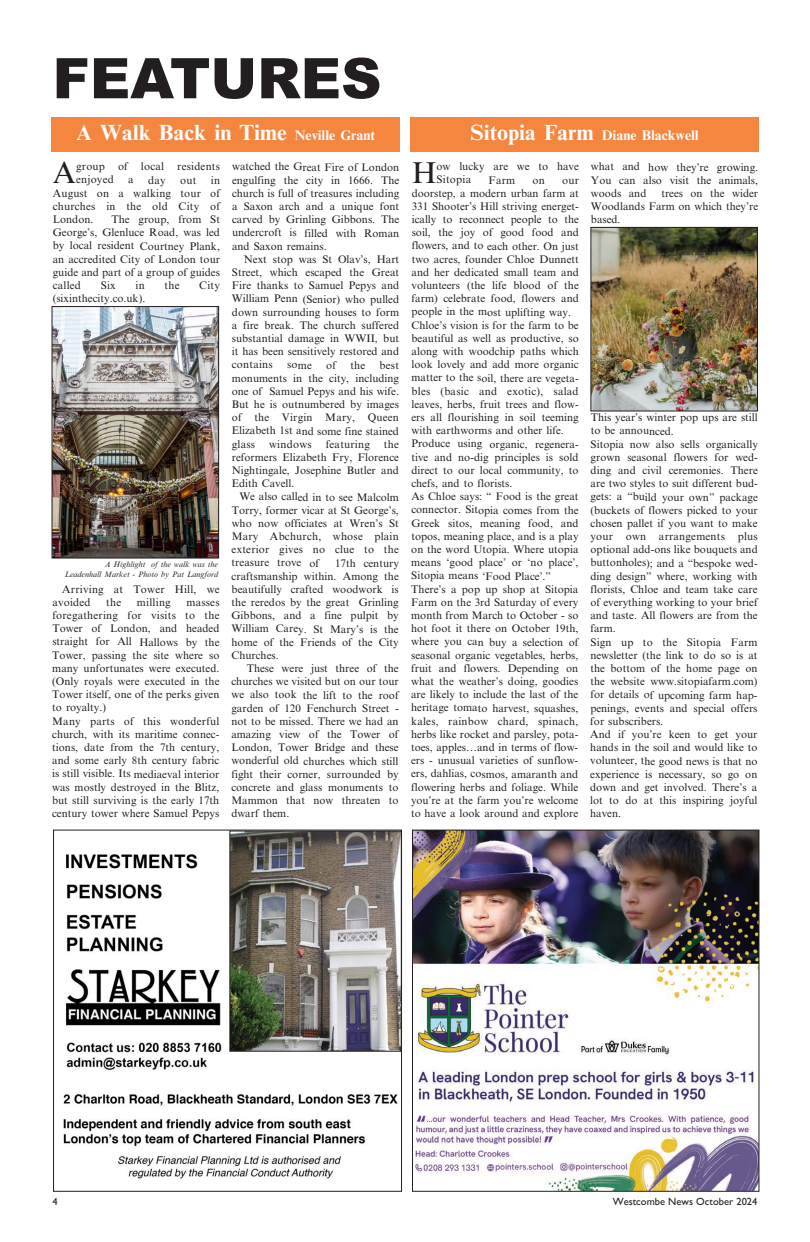
<style>
.page{position:relative;width:810px;height:1242px;background:#fff}
.page>*{position:absolute;margin:0;border:0;box-sizing:border-box;transform-origin:0 0}
.t1{font:900 56px "Arial";color:#231f20}
.t2{font:30.2px "M Times New Roman";color:#231f20}
.t3{font:700 22px "M Times New Roman";color:#fff}
.t4{font:700 14px "M Times New Roman";color:#fff}
.t5{font:11px/13.2px "M Times New Roman";color:#231f20;text-align:justify}
.t6{font:11px/13.1px "M Times New Roman";letter-spacing:.02em;color:#231f20}
.t7{font:10.5px "M Gill Sans";color:#231f20}
.t8{font:italic 8px/9.6px "M Times New Roman";color:#231f20;text-align:right}
.s1{font-size:14px}
.s2{font-size:22px}
</style>
<div class="page">
<div style="left:52px;top:118px;width:348px;height:34px;background:#f58640"></div>
<img style="left:414px;top:832px;width:343px;height:358px">
<div style="left:412px;top:830px;width:347px;height:362px;border:1px solid #231f20"></div>
<img style="left:63px;top:854px;width:335px;height:325px">
<img style="left:231px;top:833px;width:169px;height:217px">
<div style="left:229px;top:831px;width:173px;height:221px;border:1px solid #231f20"></div>
<img style="left:54px;top:308px;width:163px;height:249px">
<div style="left:52px;top:306px;width:167px;height:253px;border:1px solid #231f20"></div>
<div style="left:410px;top:118px;width:349px;height:34px;background:#f58640"></div>
<img style="left:592px;top:229px;width:164px;height:181px">
<div style="left:590px;top:227px;width:168px;height:185px;border:1px solid #231f20"></div>
<h1 class="t1" style="left:53px;top:46px;width:331px">FEATURES</h1>
<h3 class="t3" style="left:76px;top:120px;width:301px">A Walk Back in Time <span class="s1">Neville Grant</span></h3>
<h2 class="t2" style="left:53px;top:156px;width:25px">A</h2>
<p class="t6" style="left:76px;top:160px;width:145px">group of local residents enjoyed</p>
<p class="t5" style="left:128px;top:173px;width:7px">a</p>
<p class="t5" style="left:148px;top:173px;width:19px">day</p>
<p class="t5" style="left:180px;top:173px;width:18px">out</p>
<p class="t5" style="left:53px;top:173px;width:169px;text-indent:158px">in August on a walking tour of churches in the old City of London.</p>
<p class="t5" style="left:53px;top:213px;width:169px;text-indent:59px">The group, from St George’s, Glenluce Road, was led by local resident Courtney Plank, an accredited City of London tour guide and part of a group of guides called</p>
<p class="t5" style="left:101px;top:279px;width:17px">Six</p>
<p class="t5" style="left:136px;top:279px;width:11px">in</p>
<p class="t5" style="left:165px;top:279px;width:17px">the</p>
<p class="t5" style="left:199px;top:279px;width:22px">City</p>
<p class="t5" style="left:53px;top:292px;width:94px">(sixinthecity.co.uk).</p>
<p class="t8" style="left:65px;top:559px;width:155px">A Highlight of the walk was the<br>Leadenhall Market - Photo by Pat Langford</p>
<p class="t6" style="left:52px;top:582px;width:169px;text-indent:10px">Arriving at Tower Hill, we avoided</p>
<p class="t5" style="left:106px;top:595px;width:17px">the</p>
<p class="t6" style="left:137px;top:596px;width:35px">milling</p>
<p class="t5" style="left:52px;top:596px;width:169px;text-align:left;text-indent:134px">masses foregathering for visits to the<br>Tower of London, and headed straight for All Hallows by the<br>Tower, passing the site where so many unfortunates were executed. (Only royals were executed in the<br>Tower itself, one of the perks given to royalty.)<br>Many parts of this wonderful church, with its maritime connec&shy;tions, date from the 7th century, and some early 8th century fabric is still visible. Its mediaeval interior was mostly destroyed in the Blitz, but still surviving is the early 17th century tower where Samuel Pepys</p>
<p class="t5" style="left:232px;top:160px;width:169px">watched the Great Fire of London engulfing the city in 1666. The church is full of treasures including a Saxon arch and a unique font carved by Grinling Gibbons. The undercroft is filled with Roman and Saxon remains.</p>
<p class="t5" style="left:232px;top:252px;width:169px;text-indent:12px">Next stop was St Olav’s, Hart Street, which escaped the Great Fire thanks to Samuel Pepys and William Penn (Senior) who pulled down surrounding houses to form a fire break. The church suffered substantial damage in WWII, but it has been sensitively restored and contains</p>
<p class="t5" style="left:287px;top:358px;width:26px">some</p>
<p class="t5" style="left:326px;top:358px;width:11px">of</p>
<p class="t5" style="left:350px;top:358px;width:17px">the</p>
<p class="t5" style="left:232px;top:358px;width:169px;text-indent:148px">best monuments in the city, including one of Samuel Pepys and his wife.<br>But he is outnumbered by images of the Virgin Mary, Queen Elizabeth 1st and some fine stained glass</p>
<p class="t6" style="left:269px;top:437px;width:44px">windows</p>
<p class="t6" style="left:326px;top:437px;width:46px">featuring</p>
<p class="t5" style="left:232px;top:437px;width:169px;text-indent:152px">the reformers Elizabeth Fry, Florence Nightingale, Josephine Butler and Edith Cavell.</p>
<p class="t5" style="left:232px;top:490px;width:169px;text-indent:8px">We also called in to see Malcolm Torry, former vicar at St George’s, who now officiates at Wren’s St Mary Abchurch, whose plain exterior gives no clue to the treasure trove of</p>
<p class="t5" style="left:232px;top:556px;width:169px;text-indent:103px">17th century craftsmanship within. Among the beautifully crafted woodwork is the reredos by the great Grinling Gibbons, and a fine pulpit by William Carey. St Mary’s is the home of the Friends of the City Churches.</p>
<p class="t5" style="left:231px;top:662px;width:169px;text-indent:15px">These were just three of the churches we visited but on our tour we also took the lift to the roof garden of 120 Fenchurch Street - not to be missed. There we had an amazing view of the Tower of London, Tower Bridge and these wonderful old churches which still fight their corner, surrounded by concrete and glass monuments to Mammon that now threaten to dwarf them.</p>
<p class="t4" style="left:470px;top:127px;width:230px"><span class="s2">Sitopia Farm</span> Diane Blackwell</p>
<h2 class="t2" style="left:412px;top:156px;width:26px">H</h2>
<p class="t5" style="left:437px;top:160px;width:144px">ow lucky are we to have<br>Sitopia</p>
<p class="t5" style="left:488px;top:173px;width:28px">Farm</p>
<p class="t5" style="left:533px;top:173px;width:14px">on</p>
<p class="t5" style="left:411px;top:173px;width:169px;text-align:left;text-indent:151px">our doorstep, a modern urban farm at<br>331 Shooter’s Hill striving energet&shy;ically to reconnect people to the soil, the joy of good food and flowers, and to each other. On just two acres, founder Chloe Dunnett and her dedicated small team and volunteers (the life blood of the farm) celebrate food, flowers and people in the most uplifting way.<br>Chloe’s vision is for the farm to be beautiful as well as productive, so along with woodchip paths which look lovely and add more organic matter to the soil, there are vegeta&shy;bles (basic and exotic), salad leaves, herbs, fruit trees and flow&shy;ers all flourishing in soil teeming with earthworms and other life.<br>Produce using organic, regenera&shy;tive and no-dig principles is sold direct to our local community, to chefs, and to florists.<br>As Chloe says: “ Food is the great connector. Sitopia comes from the<br>Greek sitos, meaning food, and topos, meaning place, and is a play on the word Utopia. Where utopia means ‘good place’ or ‘no place’,<br>Sitopia means ‘Food Place’.”<br>There’s a pop up shop at Sitopia<br>Farm on the 3rd Saturday of every month from March to October - so hot foot it there on October 19th, where you can buy a selection of seasonal organic vegetables, herbs, fruit and flowers. Depending on what the weather’s doing, goodies are likely to include the last of the heritage tomato harvest, squashes, kales, rainbow chard, spinach, herbs like rocket and parsley, pota&shy;toes, apples…and in terms of flow&shy;ers - unusual varieties of sunflow&shy;ers, dahlias, cosmos, amaranth and flowering herbs and foliage. While you’re at the farm you’re welcome to have a look around and explore</p>
<p class="t5" style="left:591px;top:160px;width:169px">what and how they’re growing.<br>You can also visit the animals, woods and</p>
<p class="t5" style="left:591px;top:187px;width:169px;text-indent:70px">trees on the wider Woodlands Farm on which they’re based.</p>
<p class="t5" style="left:590px;top:411px;width:169px;text-align:left">This year’s winter pop ups are still to be announced.<br>Sitopia now also sells organically grown seasonal flowers for wed&shy;ding and civil ceremonies. There are two styles to suit different bud&shy;gets: a “build your own” package (buckets of flowers picked to your chosen pallet if you want to make your own arrangements plus optional add-ons like bouquets and buttonholes); and a “bespoke wed&shy;ding design” where, working with florists, Chloe and team take care of everything working to your brief and taste. All flowers are from the farm.<br>Sign up to the Sitopia Farm newsletter (the link to do so is at the bottom of the home page on the website www.sitopiafarm.com) for details of upcoming farm hap&shy;penings, events and special offers for subscribers.<br>And if you’re keen to get your hands in the soil and would like to volunteer, the good news is that no experience is necessary, so go on down and get involved. There’s a lot to do at this inspiring joyful haven.</p>
<p class="t7" style="left:53px;top:1196px;width:7px">4</p>
<p class="t7" style="left:613px;top:1196px;width:146px">Westcombe News October 2024</p>
</div>
